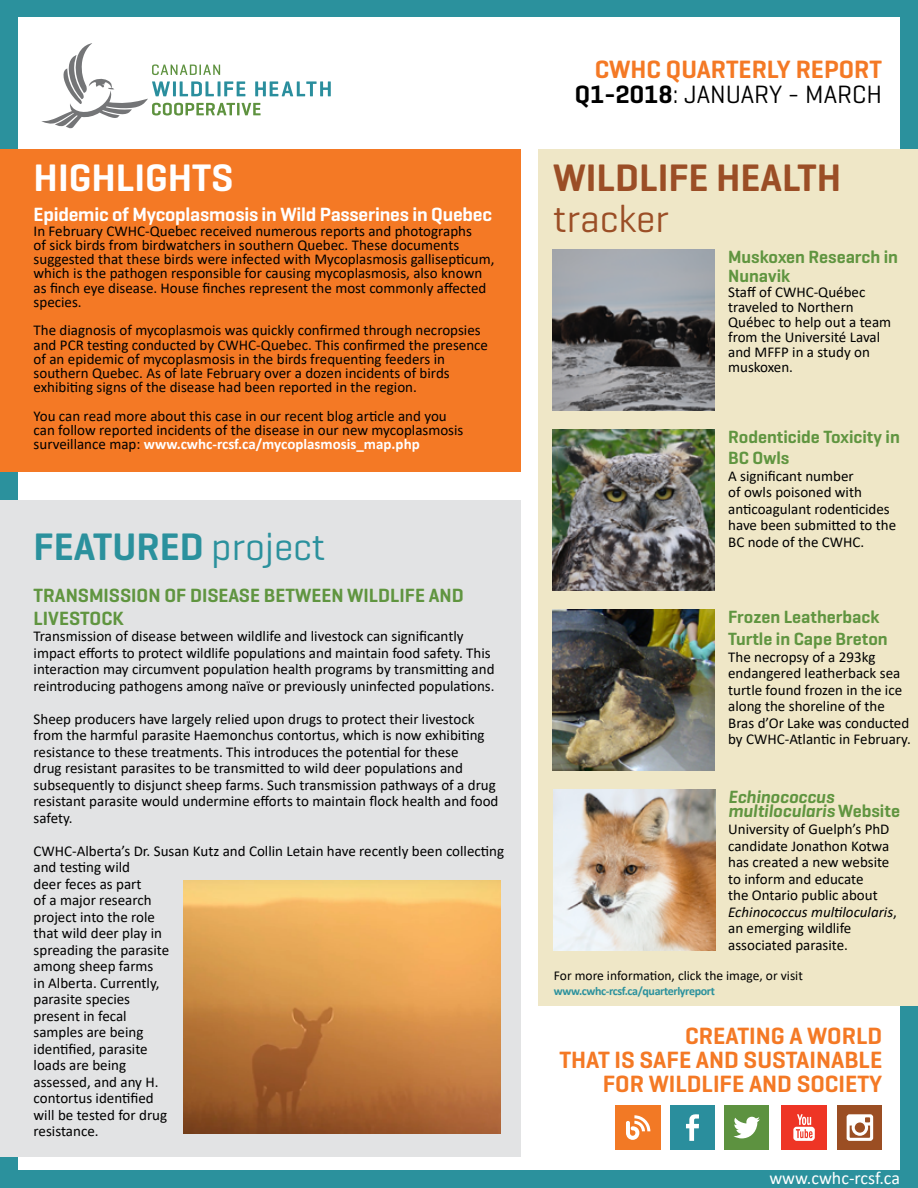
<style>
.page{position:relative;width:918px;height:1188px;background:#2b919d}
.page>*{position:absolute;margin:0;border:0;box-sizing:border-box;transform-origin:0 0}
.t1{font:600 39px "Geogrotesque";color:#2b919d}
.t2{font:600 39px "Geogrotesque";color:#9b4e26}
.t3{font:600 39px "Geogrotesque";color:#fff}
.t4{font:39px "Geogrotesque";color:#9b4e26}
.t5{font:600 25.5px/25.5px "Geogrotesque";color:#f47925;text-align:right}
.t6{font:600 24px/24px "Geogrotesque";color:#f47925;text-align:right}
.t7{font:600 19.5px/22.5px "Geogrotesque";color:#609540}
.t8{font:600 19.5px "Geogrotesque";letter-spacing:-.01em;color:#fff}
.t9{font:600 18px/19.5px "Geogrotesque";color:#609540}
.t10{font:italic 600 18px/15px "Geogrotesque";color:#609540}
.t11{font:18px "Calibri";color:#fff}
.t12{font:15px/16.5px "Calibri";color:#000}
.t13{font:13.5px "Calibri";color:#000}
.t14{font:700 12px "Calibri";letter-spacing:-.03em;color:#2b919d}
.s1{color:#000}
.s2{font-weight:400;color:#000}
.s3{font-weight:700;color:#fff}
.s4{font-weight:400}
.s5{font-style:normal}
.s6{font-style:italic}
</style>
<div class="page">
<div style="left:18px;top:17px;width:882px;height:1152px;background:#fff"></div>
<svg style="left:41px;top:43px;width:290px;height:85px"></svg>
<div style="left:0;top:150px;width:520px;height:322px;background:#f47925"></div>
<div style="left:538px;top:150px;width:380px;height:856px;background:#efe7c7"></div>
<div style="left:0;top:500px;width:520px;height:657px;background:#e2e3e4"></div>
<img style="left:553px;top:249px;width:162px;height:162px">
<img style="left:553px;top:429px;width:162px;height:162px">
<img style="left:553px;top:609px;width:162px;height:162px">
<img style="left:553px;top:789px;width:162px;height:162px">
<img style="left:184px;top:880px;width:317px;height:254px">
<div style="left:670px;top:1105px;width:45px;height:45px;background:#2a8e9d"></div>
<svg style="left:686px;top:1114px;width:13px;height:27px"></svg>
<div style="left:837px;top:1105px;width:45px;height:45px;background:#9b4e23"></div>
<svg style="left:847px;top:1114px;width:26px;height:27px"></svg>
<div style="left:782px;top:1105px;width:45px;height:45px;background:#ee3525"></div>
<svg style="left:793px;top:1114px;width:22px;height:27px"></svg>
<div style="left:724px;top:1105px;width:45px;height:45px;background:#5d9240"></div>
<svg style="left:734px;top:1117px;width:26px;height:21px"></svg>
<div style="left:616px;top:1105px;width:45px;height:45px;background:#f27925"></div>
<svg style="left:626px;top:1115px;width:24px;height:25px"></svg>
<h2 class="t5" style="left:575px;top:56px;width:309px">CWHC QUARTERLY REPORT<br><span class="s1">Q1-2018</span><span class="s2">: JANUARY - MARCH</span></h2>
<h1 class="t3" style="left:34px;top:154px;width:201px">HIGHLIGHTS</h1>
<h1 class="t2" style="left:553px;top:154px;width:289px">WILDLIFE HEALTH</h1>
<h1 class="t4" style="left:553px;top:194px;width:117px">tracker</h1>
<h3 class="t8" style="left:34px;top:203px;width:460px">Epidemic of Mycoplasmosis in Wild Passerines in Quebec</h3>
<p class="t12" style="left:34px;top:223px;width:462px;line-height:14.2px">In February CWHC-Quebec received numerous reports and photographs<br>of sick birds from birdwatchers in southern Quebec. These documents suggested that these birds were infected with Mycoplasmosis gallisepticum, which is the pathogen responsible for causing mycoplasmosis, also known as finch eye disease. House finches represent the most commonly affected species.</p>
<p class="t12" style="left:34px;top:323px;width:456px;line-height:14.2px">The diagnosis of mycoplasmois was quickly confirmed through necropsies and PCR testing conducted by CWHC-Quebec. This confirmed the presence of an epidemic of mycoplasmosis in the birds frequenting feeders in southern Quebec. As of late February over a dozen incidents of birds exhibiting signs of the disease had been reported in the region.</p>
<p class="t12" style="left:34px;top:408px;width:431px;line-height:14.2px">You can read more about this case in our recent blog article and you can follow reported incidents of the disease in our new mycoplasmosis surveillance map: <span class="s3">www.cwhc-rcsf.ca/mycoplasmosis_map.php</span></p>
<p class="t9" style="left:728px;top:246px;width:171px">Muskoxen Research in<br>Nunavik</p>
<p class="t12" style="left:728px;top:284px;width:165px;line-height:15px">Staff of CWHC-Québec traveled to Northern<br>Québec to help out a team from the Université Laval and MFFP in a study on muskoxen.</p>
<p class="t9" style="left:728px;top:425px;width:173px;line-height:21.6px">Rodenticide Toxicity in<br>BC Owls</p>
<p class="t12" style="left:728px;top:467px;width:170px">A significant number<br>of owls poisoned with anticoagulant rodenticides have been submitted to the<br>BC node of the CWHC.</p>
<h1 class="t1" style="left:34px;top:523px;width:293px">FEATURED <span class="s4">project</span></h1>
<h3 class="t7" style="left:34px;top:584px;width:432px">TRANSMISSION OF DISEASE BETWEEN WILDLIFE AND<br>LIVESTOCK</h3>
<p class="t12" style="left:34px;top:628px;width:462px">Transmission of disease between wildlife and livestock can significantly impact efforts to protect wildlife populations and maintain food safety. This interaction may circumvent population health programs by transmitting and reintroducing pathogens among naïve or previously uninfected populations.</p>
<p class="t12" style="left:34px;top:710px;width:466px">Sheep producers have largely relied upon drugs to protect their livestock from the harmful parasite Haemonchus contortus, which is now exhibiting resistance to these treatments. This introduces the potential for these<br>drug resistant parasites to be transmitted to wild deer populations and subsequently to disjunct sheep farms. Such transmission pathways of a drug resistant parasite would undermine efforts to maintain flock health and food safety.</p>
<p class="t12" style="left:34px;top:842px;width:472px">CWHC-Alberta’s Dr. Susan Kutz and Collin Letain have recently been collecting and testing wild<br>deer feces as part<br>of a major research<br>project into the role<br>that wild deer play in<br>spreading the parasite<br>among sheep farms<br>in Alberta. Currently,<br>parasite species<br>present in fecal<br>samples are being<br>identified, parasite<br>loads are being<br>assessed, and any H.<br>contortus identified<br>will be tested for drug<br>resistance.</p>
<p class="t9" style="left:728px;top:605px;width:161px;line-height:22.5px">Frozen Leatherback<br>Turtle in Cape Breton</p>
<p class="t12" style="left:728px;top:648px;width:184px">The necropsy of a 293kg endangered leatherback sea turtle found frozen in the ice along the shoreline of the<br>Bras d’Or Lake was conducted by CWHC-Atlantic in February.</p>
<p class="t10" style="left:728px;top:789px;width:173px">Echinococcus multilocularis <span class="s5">Website</span></p>
<p class="t12" style="left:728px;top:820px;width:170px">University of Guelph’s PhD candidate Jonathon Kotwa has created a new website to inform and educate<br>the Ontario public about<br><span class="s6">Echinococcus multilocularis</span>, an emerging wildlife associated parasite.</p>
<p class="t13" style="left:554px;top:966px;width:251px">For more information, click the image, or visit</p>
<p class="t14" style="left:554px;top:982px;width:163px">www.cwhc-rcsf.ca/quarterlyreport</p>
<h3 class="t6" style="left:559px;top:1024px;width:325px">CREATING A WORLD<br>THAT IS SAFE AND SUSTAINABLE<br>FOR WILDLIFE AND SOCIETY</h3>
<p class="t11" style="left:769px;top:1165px;width:132px">www.cwhc-rcsf.ca</p>
</div>
